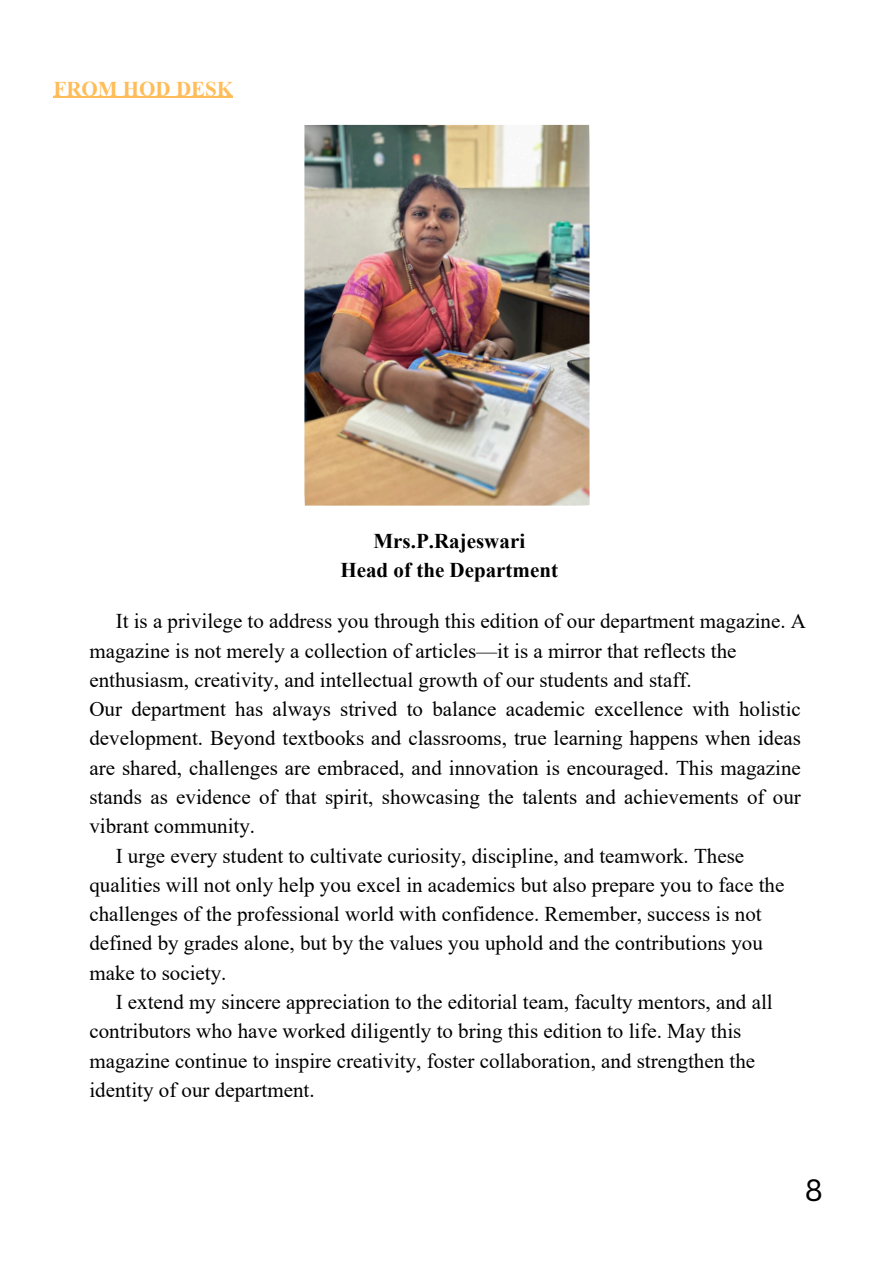
<style>
.page{position:relative;width:894px;height:1264px;background:#fff}
.page>*{position:absolute;margin:0;border:0;box-sizing:border-box;transform-origin:0 0}
.t1{font:30px "Canva Sans";color:#000}
.t2{font:21px "Times New Roman";color:#000}
.t3{font:700 21px/29.2px "Times New Roman";color:#000;text-align:center}
.t4{font:700 21px "Times New Roman";color:#ffbd59}
</style>
<div class="page">
<img style="left:304px;top:125px;width:285px;height:380px">
<hr style="left:53px;top:96px;width:180px;height:1px;background:#ffbd59">
<p class="t4" style="left:53px;top:77px;width:181px">FROM HOD DESK</p>
<p class="t3" style="left:340px;top:526px;width:219px">Mrs.P.Rajeswari<br>Head of the Department</p>
<p class="t2" style="left:116px;top:609px;width:691px">It is a privilege to address you through this edition of our department magazine. A</p>
<p class="t2" style="left:89px;top:639px;width:648px">magazine is not merely a collection of articles—it is a mirror that reflects the</p>
<p class="t2" style="left:89px;top:668px;width:603px">enthusiasm, creativity, and intellectual growth of our students and staff.</p>
<p class="t2" style="left:89px;top:697px;width:712px">Our department has always strived to balance academic excellence with holistic</p>
<p class="t2" style="left:89px;top:726px;width:712px">development. Beyond textbooks and classrooms, true learning happens when ideas</p>
<p class="t2" style="left:89px;top:756px;width:712px">are shared, challenges are embraced, and innovation is encouraged. This magazine</p>
<p class="t2" style="left:89px;top:785px;width:712px">stands as evidence of that spirit, showcasing the talents and achievements of our</p>
<p class="t2" style="left:89px;top:814px;width:167px">vibrant community.</p>
<p class="t2" style="left:116px;top:843px;width:629px">I urge every student to cultivate curiosity, discipline, and teamwork. These</p>
<p class="t2" style="left:89px;top:873px;width:696px">qualities will not only help you excel in academics but also prepare you to face the</p>
<p class="t2" style="left:89px;top:902px;width:673px">challenges of the professional world with confidence. Remember, success is not</p>
<p class="t2" style="left:89px;top:931px;width:674px">defined by grades alone, but by the values you uphold and the contributions you</p>
<p class="t2" style="left:89px;top:961px;width:139px">make to society.</p>
<p class="t2" style="left:116px;top:990px;width:658px">I extend my sincere appreciation to the editorial team, faculty mentors, and all</p>
<p class="t2" style="left:89px;top:1019px;width:653px">contributors who have worked diligently to bring this edition to life. May this</p>
<p class="t2" style="left:89px;top:1048px;width:667px">magazine continue to inspire creativity, foster collaboration, and strengthen the</p>
<p class="t2" style="left:89px;top:1078px;width:227px">identity of our department.</p>
<h1 class="t1" style="left:804px;top:1169px;width:20px">8</h1>
</div>
